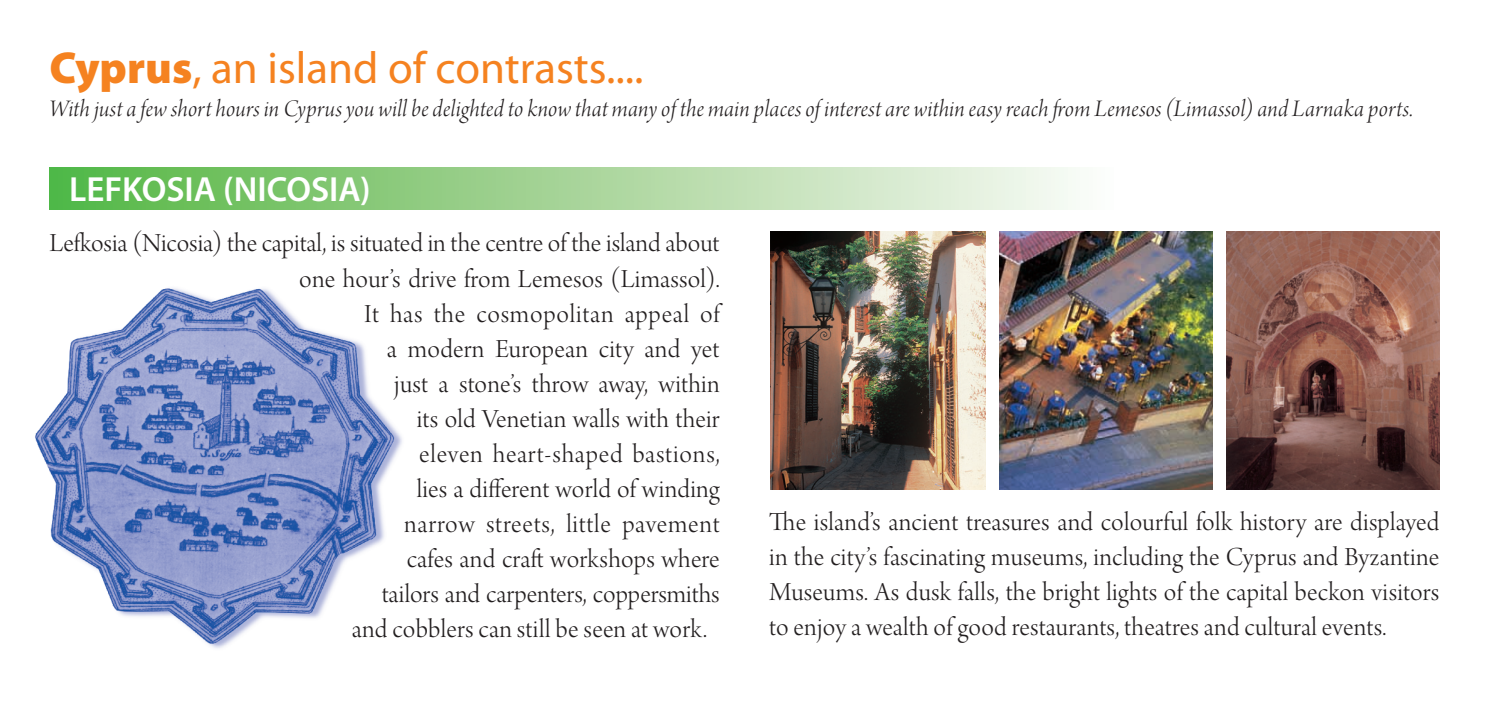
<style>
.page{position:relative;width:1489px;height:709px;background:#fff}
.page>*{position:absolute;margin:0;border:0;box-sizing:border-box;transform-origin:0 0}
.t1{font:45px "Myriad Pro";color:#f58220}
.t2{font:600 35px "Myriad Pro";color:#fff}
.t3{font:27.5px/35px "Arno Pro Light Display";letter-spacing:.01em;color:#231f20;text-align:justify}
.t4{font:27.5px "Arno Pro Light Display";letter-spacing:.03em;color:#231f20}
.t5{font:25px "Arno Pro Light Italic Display";letter-spacing:.01em;color:#231f20}
.s1{font-weight:900}
</style>
<div class="page">
<div style="left:50px;top:167px;width:1063px;height:43px;background:linear-gradient(to right,#54b442,#fcfaf7)"></div>
<img style="left:35px;top:288px;width:367px;height:360px">
<img style="left:1226px;top:231px;width:213px;height:258px">
<img style="left:999px;top:231px;width:213px;height:258px">
<img style="left:770px;top:231px;width:215px;height:258px">
<p class="t1" style="left:50px;top:41px;width:595px"><span class="s1">Cyprus</span>, an island of contrasts....</p>
<p class="t5" style="left:50px;top:95px;width:1364px">With just a few short hours in Cyprus you will be delighted to know that many of the main places of interest are within easy reach from Lemesos (Limassol) and Larnaka ports.</p>
<p class="t2" style="left:69px;top:167px;width:303px">LEFKOSIA (NICOSIA)</p>
<p class="t3" style="left:50px;top:228px;width:671px">Lefkosia (Nicosia) the capital, is situated in the centre of the island about</p>
<p class="t3" style="left:299px;top:263px;width:422px">one hour’s drive from Lemesos (Limassol).</p>
<p class="t4" style="left:364px;top:298px;width:357px">It has the cosmopolitan appeal of</p>
<p class="t3" style="left:387px;top:333px;width:334px">a modern European city and yet</p>
<p class="t3" style="left:394px;top:368px;width:327px">just a stone’s throw away, within</p>
<p class="t3" style="left:417px;top:403px;width:304px">its old Venetian walls with their</p>
<p class="t4" style="left:419px;top:438px;width:302px">eleven heart-shaped bastions,</p>
<p class="t3" style="left:417px;top:473px;width:304px">lies a different world of winding</p>
<p class="t3" style="left:404px;top:508px;width:317px">narrow streets, little pavement</p>
<p class="t3" style="left:407px;top:543px;width:314px">cafes and craft workshops where</p>
<p class="t3" style="left:382px;top:578px;width:339px">tailors and carpenters, coppersmiths</p>
<p class="t3" style="left:352px;top:613px;width:357px">and cobblers can still be seen at work.</p>
<p class="t3" style="left:769px;top:506px;width:671px">The island’s ancient treasures and colourful folk history are displayed in the city’s fascinating museums, including the Cyprus and Byzantine Museums. As dusk falls, the bright lights of the capital beckon visitors to enjoy a wealth of good restaurants, theatres and cultural events.</p>
</div>
